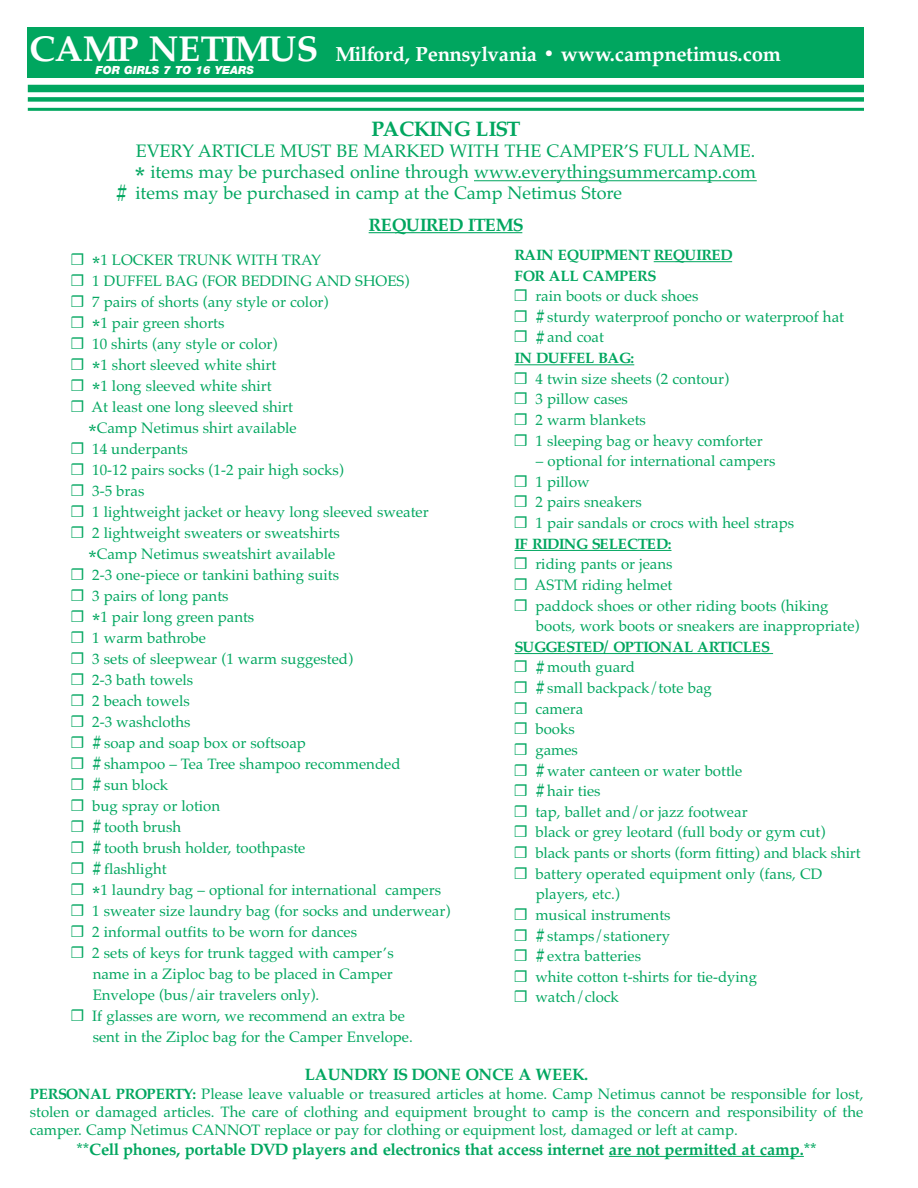
<style>
.page{position:relative;width:918px;height:1188px;background:#fff}
.page>*{position:absolute;margin:0;border:0;box-sizing:border-box;transform-origin:0 0}
.t1{font:700 21px "Palatino";letter-spacing:-.05em;color:#00a65f}
.t2{font:700 20.4px "Palatino";letter-spacing:-.01em;color:#fff}
.t3{font:18px "Palatino";color:#00a65f}
.t4{font:700 18px "Palatino";letter-spacing:-.05em;color:#00a65f}
.t5{font:700 16.5px "Palatino";letter-spacing:-.01em;color:#00a65f}
.t6{font:15px/21px "Palatino";color:#00a65f}
.t7{font:italic 900 11.25px "Helvetica Neue";color:#fff}
.s1{font-size:36px}
.s2{font-weight:700;font-size:27px}
.s3{font-weight:700;font-size:24px}
.s4{font-family:"Menlo";font-weight:700;font-size:21px}
.s5{font-weight:700;font-size:21px}
.s6{font-family:"Menlo";font-weight:700;color:#fff}
.s7{font-weight:700;font-size:19.5px}
.s8{font-weight:700}
</style>
<div class="page">
<div style="left:28px;top:27px;width:836px;height:51px;background:#00a65f"></div>
<div style="left:28px;top:85px;width:836px;height:7px;background:#00a65f"></div>
<div style="left:28px;top:97px;width:836px;height:5px;background:#00a65f"></div>
<hr style="left:28px;top:108px;width:836px;height:3px;background:#00a65f">
<hr style="left:654px;top:261px;width:78px;height:1px;background:#00a65f">
<hr style="left:514px;top:364px;width:120px;height:1px;background:#00a65f">
<hr style="left:514px;top:550px;width:157px;height:1px;background:#00a65f">
<hr style="left:514px;top:653px;width:259px;height:1px;background:#00a65f">
<hr style="left:609px;top:1156px;width:195px;height:1px;background:#00a65f">
<hr style="left:369px;top:232px;width:153px;height:1px;background:#00a65f">
<hr style="left:474px;top:180px;width:283px;height:1px;background:#00a65f">
<h2 class="t2" style="left:29px;top:42px;width:753px"><span class="s1">CAMP NETIMUS</span> Milford, Pennsylvania • www.campnetimus.com</h2>
<p class="t7" style="left:96px;top:66px;width:160px">FOR GIRLS 7 TO 16 YEARS</p>
<h1 class="t1" style="left:372px;top:117px;width:150px">PACKING LIST</h1>
<p class="t3" style="left:136px;top:140px;width:621px">EVERY ARTICLE MUST BE MARKED WITH THE CAMPER’S FULL NAME.</p>
<p class="t3" style="left:135px;top:161px;width:623px"><span class="s2">*</span> items may be purchased online through www.everythingsummercamp.com</p>
<p class="t3" style="left:116px;top:182px;width:508px"><span class="s3">#</span> items may be purchased in camp at the Camp Netimus Store</p>
<p class="t4" style="left:369px;top:214px;width:157px">REQUIRED ITEMS</p>
<p class="t6" style="left:71px;top:249px;width:381px"><span class="s4">❒</span> <span class="s5">*</span>1 LOCKER TRUNK WITH TRAY<br><span class="s4">❒</span> 1 DUFFEL BAG (FOR BEDDING AND SHOES)<br><span class="s4">❒</span> 7 pairs of shorts (any style or color)<br><span class="s4">❒</span> <span class="s5">*</span>1 pair green shorts<br><span class="s4">❒</span> 10 shirts (any style or color)<br><span class="s4">❒</span> <span class="s5">*</span>1 short sleeved white shirt<br><span class="s4">❒</span> <span class="s5">*</span>1 long sleeved white shirt<br><span class="s4">❒</span> At least one long sleeved shirt<br><span class="s6">❒</span> <span class="s5">*</span>Camp Netimus shirt available<br><span class="s4">❒</span> 14 underpants<br><span class="s4">❒</span> 10-12 pairs socks (1-2 pair high socks)<br><span class="s4">❒</span> 3-5 bras<br><span class="s4">❒</span> 1 lightweight jacket or heavy long sleeved sweater<br><span class="s4">❒</span> 2 lightweight sweaters or sweatshirts<br><span class="s6">❒</span> <span class="s5">*</span>Camp Netimus sweatshirt available<br><span class="s4">❒</span> 2-3 one-piece or tankini bathing suits<br><span class="s4">❒</span> 3 pairs of long pants<br><span class="s4">❒</span> <span class="s5">*</span>1 pair long green pants<br><span class="s4">❒</span> 1 warm bathrobe<br><span class="s4">❒</span> 3 sets of sleepwear (1 warm suggested)<br><span class="s4">❒</span> 2-3 bath towels<br><span class="s4">❒</span> 2 beach towels<br><span class="s4">❒</span> 2-3 washcloths<br><span class="s4">❒</span> <span class="s7">#</span>soap and soap box or softsoap<br><span class="s4">❒</span> <span class="s7">#</span>shampoo – Tea Tree shampoo recommended<br><span class="s4">❒</span> <span class="s7">#</span>sun block<br><span class="s4">❒</span> bug spray or lotion<br><span class="s4">❒</span> <span class="s7">#</span>tooth brush<br><span class="s4">❒</span> <span class="s7">#</span>tooth brush holder, toothpaste<br><span class="s4">❒</span> <span class="s7">#</span>flashlight<br><span class="s4">❒</span> <span class="s5">*</span>1 laundry bag – optional for international campers <span class="s4">❒</span> 1 sweater size laundry bag (for socks and underwear) <span class="s4">❒</span> 2 informal outfits to be worn for dances<br><span class="s4">❒</span> 2 sets of keys for trunk tagged with camper’s<br><span class="s6">❒</span> name in a Ziploc bag to be placed in Camper<br><span class="s6">❒</span> Envelope (bus/air travelers only).<br><span class="s4">❒</span> If glasses are worn, we recommend an extra be<br><span class="s6">❒</span> sent in the Ziploc bag for the Camper Envelope.</p>
<p class="t6" style="left:514px;top:244px;width:348px"><span class="s8">RAIN EQUIPMENT REQUIRED<br>FOR ALL CAMPERS<br></span><span class="s4">❒</span> rain boots or duck shoes<br><span class="s4">❒</span> <span class="s7">#</span>sturdy waterproof poncho or waterproof hat<br><span class="s4">❒</span> <span class="s7">#</span>and coat<br><span class="s8">IN DUFFEL BAG:<br></span><span class="s4">❒</span> 4 twin size sheets (2 contour)<br><span class="s4">❒</span> 3 pillow cases<br><span class="s4">❒</span> 2 warm blankets<br><span class="s4">❒</span> 1 sleeping bag or heavy comforter<br><span class="s6">❒</span> – optional for international campers<br><span class="s4">❒</span> 1 pillow<br><span class="s4">❒</span> 2 pairs sneakers<br><span class="s4">❒</span> 1 pair sandals or crocs with heel straps<br><span class="s8">IF RIDING SELECTED:<br></span><span class="s4">❒</span> riding pants or jeans<br><span class="s4">❒</span> ASTM riding helmet<br><span class="s4">❒</span> paddock shoes or other riding boots (hiking<br><span class="s6">❒</span> boots, work boots or sneakers are inappropriate)<br><span class="s8">SUGGESTED/ OPTIONAL ARTICLES<br></span><span class="s4">❒</span> <span class="s7">#</span>mouth guard<br><span class="s4">❒</span> <span class="s7">#</span>small backpack/tote bag<br><span class="s4">❒</span> camera<br><span class="s4">❒</span> books<br><span class="s4">❒</span> games<br><span class="s4">❒</span> <span class="s7">#</span>water canteen or water bottle<br><span class="s4">❒</span> <span class="s7">#</span>hair ties<br><span class="s4">❒</span> tap, ballet and/or jazz footwear<br><span class="s4">❒</span> black or grey leotard (full body or gym cut)<br><span class="s4">❒</span> black pants or shorts (form fitting) and black shirt <span class="s4">❒</span> battery operated equipment only (fans, CD<br><span class="s6">❒</span> players, etc.)<br><span class="s4">❒</span> musical instruments<br><span class="s4">❒</span> <span class="s7">#</span>stamps/stationery<br><span class="s4">❒</span> <span class="s7">#</span>extra batteries<br><span class="s4">❒</span> white cotton t-shirts for tie-dying<br><span class="s4">❒</span> watch/clock</p>
<p class="t5" style="left:305px;top:1064px;width:285px">LAUNDRY IS DONE ONCE A WEEK.</p>
<p class="t6" style="left:30px;top:1084px;width:835px;line-height:18.3px;text-align:justify"><span class="s8">PERSONAL PROPERTY:</span> Please leave valuable or treasured articles at home. Camp Netimus cannot be responsible for lost, stolen or damaged articles. The care of clothing and equipment brought to camp is the concern and responsibility of the camper. Camp Netimus CANNOT replace or pay for clothing or equipment lost, damaged or left at camp.</p>
<p class="t5" style="left:76px;top:1139px;width:743px">**Cell phones, portable DVD players and electronics that access internet are not permitted at camp.**</p>
</div>
